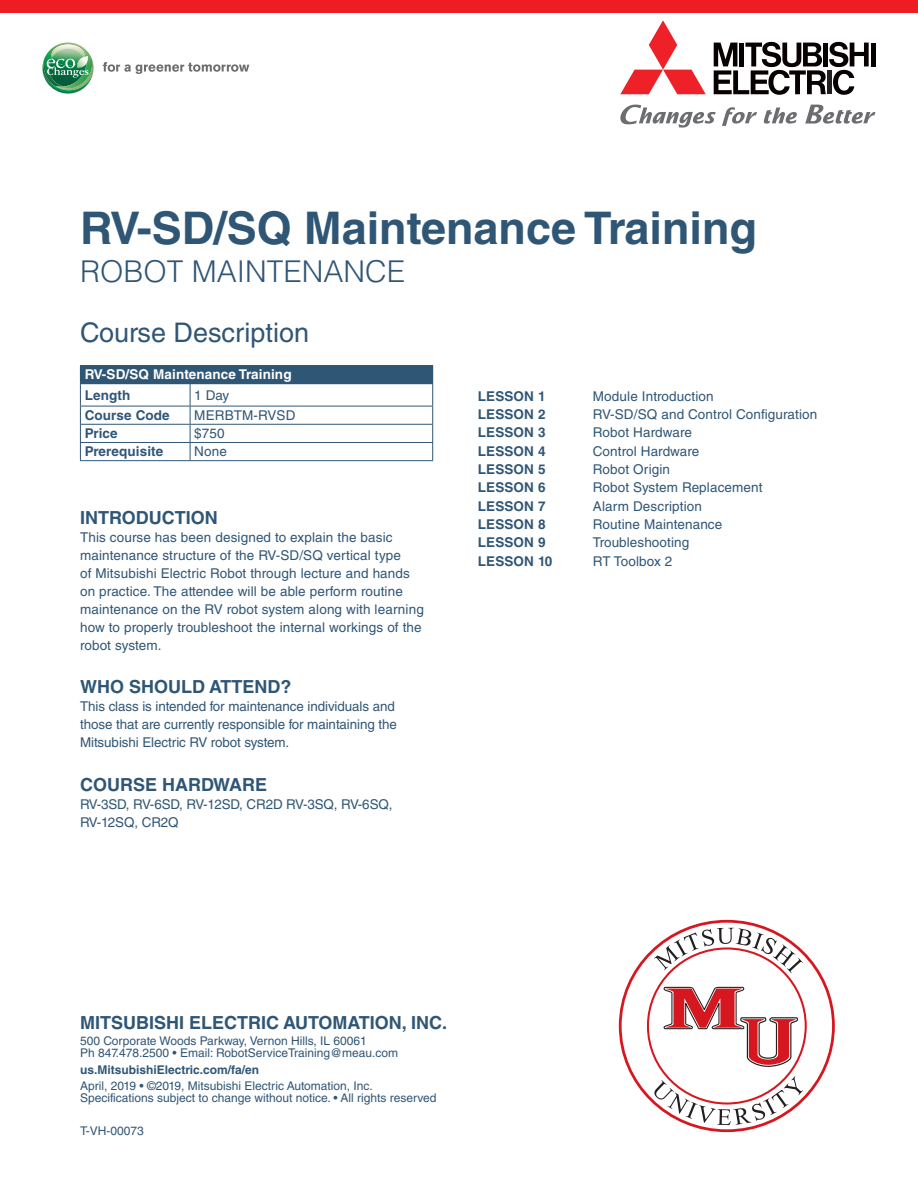
<style>
.page{position:relative;width:918px;height:1188px;background:#fff}
.page>*{position:absolute;margin:0;border:0;box-sizing:border-box;transform-origin:0 0}
.HEADING_TRAINING{font:700 45px "Helvetica LT Std";color:#305676}
.SUBHEAD_TRAINING{font:300 30px "Helvetica LT Std";color:#305676}
.COURSE_DESCRIPTION{font:27px "Helvetica LT Std";color:#305676}
._02_Body{font:700 18px "Helvetica LT Std";color:#305676}
.PARAGRAPH_TITLES_TRA{font:700 18px "Helvetica LT Std";color:#305676}
._02_Body-2{font:13.5px/18px "Helvetica LT Std";letter-spacing:.01em;color:#305676}
._02_Body-3{font:700 13.5px "Helvetica LT Std";letter-spacing:.01em;color:#305676}
._02_Body-4{font:700 13.5px "Helvetica LT Std";letter-spacing:.01em;color:#fff}
._04_Address_Footer{font:12px/12px "Helvetica LT Std";color:#305676}
._04_Address_Footer-2{font:700 12px "Helvetica LT Std";color:#305676}
</style>
<div class="page">
<div style="left:0;top:0;width:918px;height:13px;background:#ee1d23"></div>
<svg style="left:103px;top:62px;width:146px;height:12px"></svg>
<svg style="left:43px;top:43px;width:51px;height:51px"></svg>
<svg style="left:805px;top:105px;width:70px;height:19px"></svg>
<svg style="left:764px;top:107px;width:33px;height:17px"></svg>
<svg style="left:722px;top:107px;width:35px;height:19px"></svg>
<svg style="left:620px;top:105px;width:96px;height:23px"></svg>
<hr style="left:871px;top:43px;width:4px;height:23px;background:#080101">
<svg style="left:714px;top:42px;width:155px;height:53px"></svg>
<svg style="left:620px;top:20px;width:86px;height:74px"></svg>
<svg style="left:663px;top:986px;width:136px;height:82px"></svg>
<svg style="left:654px;top:928px;width:149px;height:45px"></svg>
<svg style="left:654px;top:1076px;width:149px;height:49px"></svg>
<div style="left:80px;top:366px;width:353px;height:18px;background:#305676"></div>
<hr style="left:80px;top:365px;width:110px;height:1px;background:#305676">
<hr style="left:190px;top:365px;width:243px;height:1px;background:#305676">
<hr style="left:80px;top:406px;width:110px;height:1px;background:#305676">
<hr style="left:190px;top:406px;width:243px;height:1px;background:#305676">
<hr style="left:80px;top:424px;width:110px;height:1px;background:#305676">
<hr style="left:190px;top:424px;width:243px;height:1px;background:#305676">
<hr style="left:80px;top:442px;width:110px;height:1px;background:#305676">
<svg style="left:80px;top:384px;width:1px;height:76px"></svg>
<hr style="left:190px;top:442px;width:243px;height:1px;background:#305676">
<svg style="left:190px;top:384px;width:1px;height:76px"></svg>
<svg style="left:432px;top:384px;width:1px;height:76px"></svg>
<hr style="left:80px;top:460px;width:110px;height:1px;background:#305676">
<hr style="left:190px;top:460px;width:243px;height:1px;background:#305676">
<p class="HEADING_TRAINING" style="left:80px;top:200px;width:679px">RV-SD/SQ Maintenance Training</p>
<p class="SUBHEAD_TRAINING" style="left:80px;top:252px;width:327px">ROBOT MAINTENANCE</p>
<p class="COURSE_DESCRIPTION" style="left:80px;top:317px;width:231px">Course Description</p>
<p class="_02_Body-4" style="left:85px;top:366px;width:208px">RV-SD/SQ Maintenance Training</p>
<p class="_02_Body-3" style="left:85px;top:387px;width:47px">Length</p>
<p class="_02_Body-2" style="left:194px;top:386px;width:37px">1 Day</p>
<p class="_02_Body-3" style="left:85px;top:407px;width:87px">Course Code</p>
<p class="_02_Body-2" style="left:194px;top:406px;width:103px">MERBTM-RVSD</p>
<p class="_02_Body-3" style="left:85px;top:425px;width:35px">Price</p>
<p class="_02_Body-2" style="left:194px;top:424px;width:32px">$750</p>
<p class="_02_Body-3" style="left:85px;top:443px;width:80px">Prerequisite</p>
<p class="_02_Body-2" style="left:194px;top:443px;width:34px">None</p>
<p class="_02_Body" style="left:80px;top:506px;width:139px">INTRODUCTION</p>
<p class="_02_Body-2" style="left:80px;top:528px;width:345px">This course has been designed to explain the basic maintenance structure of the RV-SD/SQ vertical type<br>of Mitsubishi Electric Robot through lecture and hands on practice. The attendee will be able perform routine maintenance on the RV robot system along with learning how to properly troubleshoot the internal workings of the robot system.</p>
<p class="_02_Body" style="left:80px;top:676px;width:213px">WHO SHOULD ATTEND?</p>
<p class="_02_Body-2" style="left:80px;top:698px;width:318px">This class is intended for maintenance individuals and those that are currently responsible for maintaining the<br>Mitsubishi Electric RV robot system.</p>
<p class="_02_Body" style="left:80px;top:773px;width:189px">COURSE HARDWARE</p>
<p class="_02_Body-2" style="left:80px;top:795px;width:314px">RV-3SD, RV-6SD, RV-12SD, CR2D RV-3SQ, RV-6SQ,<br>RV-12SQ, CR2Q</p>
<p class="_02_Body-3" style="left:478px;top:388px;width:69px">LESSON 1</p>
<p class="_02_Body-2" style="left:593px;top:387px;width:122px">Module Introduction</p>
<p class="_02_Body-3" style="left:478px;top:406px;width:69px">LESSON 2</p>
<p class="_02_Body-2" style="left:593px;top:405px;width:226px">RV-SD/SQ and Control Configuration</p>
<p class="_02_Body-3" style="left:478px;top:424px;width:69px">LESSON 3</p>
<p class="_02_Body-2" style="left:593px;top:424px;width:101px">Robot Hardware</p>
<p class="_02_Body-3" style="left:478px;top:443px;width:69px">LESSON 4</p>
<p class="_02_Body-2" style="left:593px;top:442px;width:108px">Control Hardware</p>
<p class="_02_Body-3" style="left:478px;top:461px;width:69px">LESSON 5</p>
<p class="_02_Body-2" style="left:593px;top:460px;width:79px">Robot Origin</p>
<p class="_02_Body-3" style="left:478px;top:479px;width:69px">LESSON 6</p>
<p class="_02_Body-2" style="left:593px;top:479px;width:171px">Robot System Replacement</p>
<p class="_02_Body-3" style="left:478px;top:498px;width:69px">LESSON 7</p>
<p class="_02_Body-2" style="left:593px;top:497px;width:111px">Alarm Description</p>
<p class="_02_Body-3" style="left:478px;top:516px;width:69px">LESSON 8</p>
<p class="_02_Body-2" style="left:593px;top:515px;width:131px">Routine Maintenance</p>
<p class="_02_Body-3" style="left:478px;top:534px;width:69px">LESSON 9</p>
<p class="_02_Body-2" style="left:593px;top:534px;width:98px">Troubleshooting</p>
<p class="_02_Body-3" style="left:478px;top:553px;width:76px">LESSON 10</p>
<p class="_02_Body-2" style="left:593px;top:552px;width:81px">RT Toolbox 2</p>
<p class="PARAGRAPH_TITLES_TRA" style="left:80px;top:1012px;width:369px">MITSUBISHI ELECTRIC AUTOMATION, INC.</p>
<p class="_04_Address_Footer" style="left:80px;top:1035px;width:288px">500 Corporate Woods Parkway, Vernon Hills, IL 60061</p>
<p class="_04_Address_Footer" style="left:80px;top:1047px;width:320px">Ph 847.478.2500 • Email: RobotServiceTraining@meau.com</p>
<p class="_04_Address_Footer-2" style="left:80px;top:1062px;width:181px">us.MitsubishiElectric.com/fa/en</p>
<p class="_04_Address_Footer" style="left:80px;top:1080px;width:358px">April, 2019 • ©2019, Mitsubishi Electric Automation, Inc.<br>Specifications subject to change without notice. • All rights reserved</p>
<p class="_04_Address_Footer" style="left:80px;top:1125px;width:65px">T-VH-00073</p>
</div>
